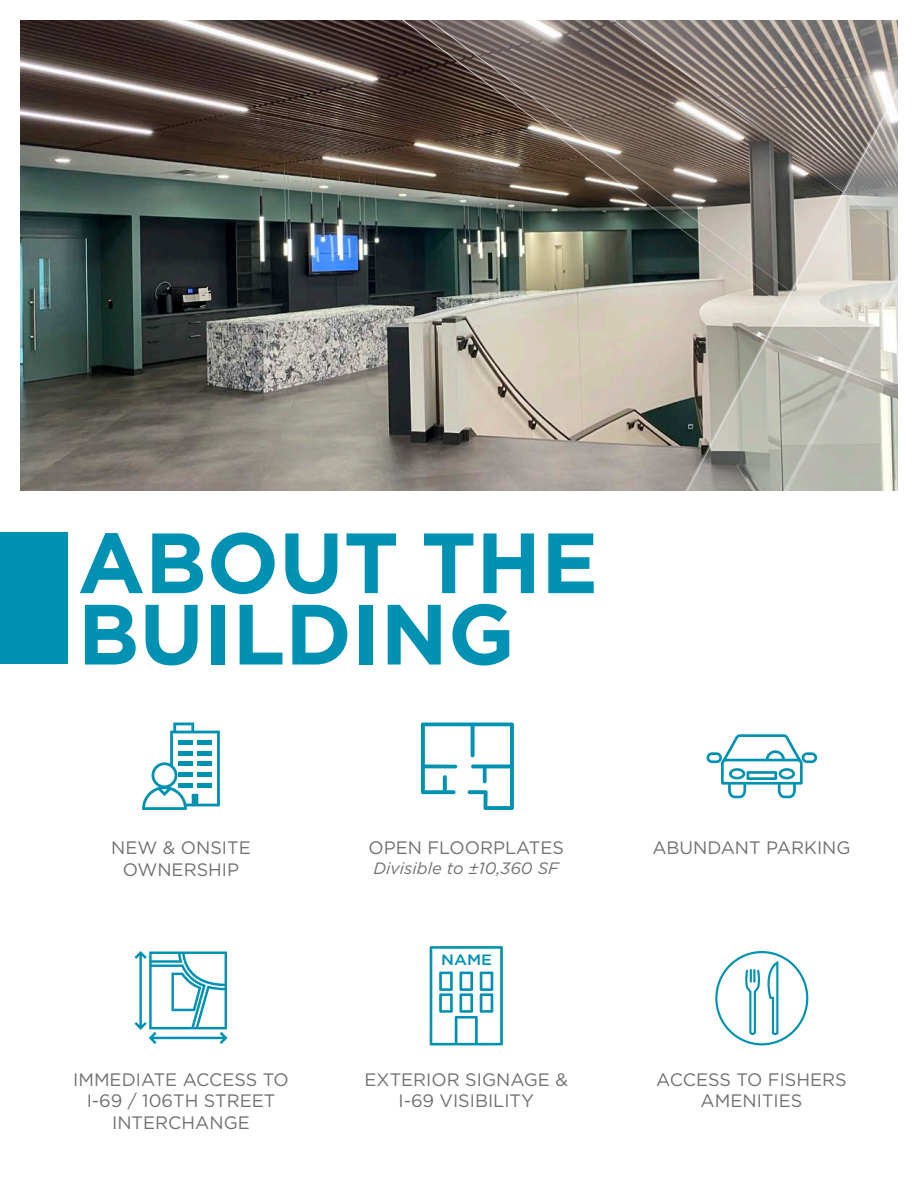
<style>
.page{position:relative;width:918px;height:1188px;background:#fff}
.page>*{position:absolute;margin:0;border:0;box-sizing:border-box;transform-origin:0 0}
.t1{font:700 85.2px/71.4px "Gotham";color:#0091b3}
.t2{font:18px/21.6px "Gotham";color:#6f7271;text-align:center}
.t3{font:italic 16.5px "Gotham";color:#6f7271}
.t4{font:500 15px "Gotham";color:#0091b3;scale:1.09 1}
</style>
<div class="page">
<img style="left:20px;top:20px;width:287px;height:470px">
<img style="left:310px;top:20px;width:95px;height:471px">
<svg style="left:405px;top:423px;width:493px;height:623px"></svg>
<img style="left:397px;top:20px;width:501px;height:403px">
<svg style="left:608px;top:20px;width:290px;height:244px;background:#877f78"></svg>
<div style="left:0;top:532px;width:68px;height:132px;background:#0091b3"></div>
<svg style="left:135px;top:951px;width:93px;height:93px"></svg>
<svg style="left:142px;top:723px;width:78px;height:87px"></svg>
<svg style="left:707px;top:734px;width:110px;height:64px"></svg>
<svg style="left:715px;top:951px;width:93px;height:94px"></svg>
<svg style="left:421px;top:723px;width:93px;height:87px"></svg>
<svg style="left:430px;top:946px;width:73px;height:99px"></svg>
<h1 class="t1" style="left:78px;top:527px;width:522px">ABOUT THE<br>BUILDING</h1>
<p class="t2" style="left:111px;top:837px;width:141px">NEW &amp; ONSITE</p>
<p class="t2" style="left:652px;top:837px;width:200px">ABUNDANT PARKING</p>
<p class="t2" style="left:123px;top:858px;width:118px">OWNERSHIP</p>
<p class="t2" style="left:369px;top:837px;width:197px">OPEN FLOORPLATES</p>
<p class="t3" style="left:373px;top:858px;width:187px">Divisible to ±10,360 SF</p>
<p class="t4" style="left:441px;top:950px;width:48px">NAME</p>
<p class="t2" style="left:73px;top:1068px;width:217px">IMMEDIATE ACCESS TO<br>I-69 / 106TH STREET<br>INTERCHANGE</p>
<p class="t2" style="left:365px;top:1068px;width:205px">EXTERIOR SIGNAGE &amp;<br>I-69 VISIBILITY</p>
<p class="t2" style="left:656px;top:1068px;width:192px">ACCESS TO FISHERS<br>AMENITIES</p>
</div>
